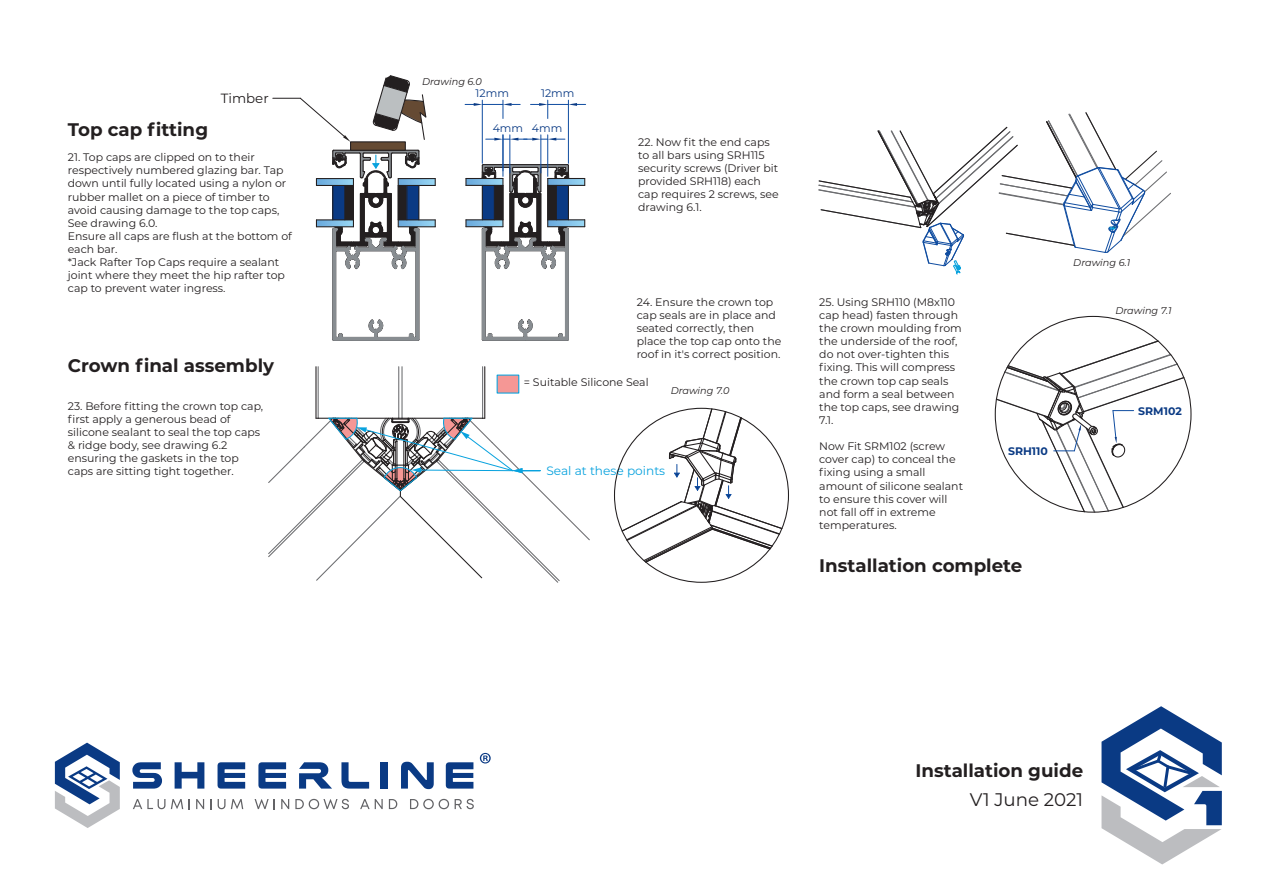
<style>
.page{position:relative;width:1263px;height:893px;background:#fff}
.page>*{position:absolute;margin:0;border:0;box-sizing:border-box;transform-origin:0 0}
.t1{font:700 18.15px "Montserrat";color:#231f20}
.t2{font:18.15px "Montserrat";color:#231f20}
.t3{font:13.35px "Montserrat";color:#231f20}
.t4{font:12.15px "Montserrat";color:#08a2de}
.t5{font:10.95px/13px "Montserrat";color:#231f20}
.t6{font:10.95px "Montserrat";color:#0a3a84}
.t7{font:700 10.95px "Montserrat";color:#0a3a84}
.t8{font:italic 9.75px "Montserrat";color:#231f20}
</style>
<div class="page">
<hr style="left:398px;top:367px;width:1px;height:51px;background:#6c6d70">
<hr style="left:401px;top:367px;width:2px;height:51px;background:#6c6d70">
<hr style="left:318px;top:367px;width:1px;height:51px;background:#6c6d70">
<hr style="left:482px;top:367px;width:1px;height:51px;background:#6c6d70">
<hr style="left:315px;top:367px;width:1px;height:51px;background:#231f20">
<hr style="left:484px;top:367px;width:1px;height:51px;background:#231f20">
<div style="left:497px;top:375px;width:22px;height:19px;background:#f59795"></div>
<svg style="left:268px;top:415px;width:322px;height:168px"></svg>
<svg style="left:465px;top:164px;width:120px;height:177px"></svg>
<hr style="left:547px;top:185px;width:1px;height:35px;background:#231f20">
<hr style="left:556px;top:185px;width:1px;height:35px;background:#231f20">
<hr style="left:568px;top:185px;width:1px;height:35px;background:#231f20">
<svg style="left:316px;top:149px;width:120px;height:192px"></svg>
<svg style="left:372px;top:75px;width:55px;height:65px"></svg>
<div style="left:350px;top:141px;width:56px;height:10px;background:#654a33;border:1px solid #231f20"></div>
<hr style="left:502px;top:135px;width:1px;height:41px;background:#0f4ca0">
<hr style="left:509px;top:135px;width:1px;height:38px;background:#0f4ca0">
<hr style="left:547px;top:135px;width:1px;height:41px;background:#0f4ca0">
<hr style="left:540px;top:135px;width:1px;height:38px;background:#0f4ca0">
<svg style="left:486px;top:138px;width:79px;height:3px"></svg>
<hr style="left:502px;top:135px;width:1px;height:36px;background:#0f4ca0">
<hr style="left:482px;top:100px;width:1px;height:63px;background:#0f4ca0">
<svg style="left:465px;top:100px;width:55px;height:18px"></svg>
<hr style="left:568px;top:100px;width:1px;height:63px;background:#0f4ca0">
<svg style="left:530px;top:100px;width:56px;height:18px"></svg>
<svg style="left:273px;top:97px;width:78px;height:45px"></svg>
<svg style="left:818px;top:112px;width:353px;height:163px"></svg>
<svg style="left:621px;top:408px;width:162px;height:156px"></svg>
<svg style="left:995px;top:340px;width:190px;height:173px"></svg>
<svg style="left:133px;top:799px;width:32px;height:10px"></svg>
<svg style="left:171px;top:799px;width:12px;height:10px"></svg>
<svg style="left:196px;top:799px;width:8px;height:10px"></svg>
<svg style="left:210px;top:799px;width:2px;height:10px"></svg>
<svg style="left:218px;top:799px;width:7px;height:10px"></svg>
<svg style="left:231px;top:799px;width:12px;height:10px"></svg>
<svg style="left:255px;top:799px;width:20px;height:10px"></svg>
<svg style="left:281px;top:799px;width:8px;height:10px"></svg>
<svg style="left:295px;top:799px;width:54px;height:10px"></svg>
<svg style="left:360px;top:799px;width:23px;height:10px"></svg>
<svg style="left:389px;top:799px;width:8px;height:10px"></svg>
<svg style="left:410px;top:799px;width:39px;height:10px"></svg>
<svg style="left:455px;top:799px;width:19px;height:10px"></svg>
<svg style="left:480px;top:753px;width:11px;height:10px"></svg>
<svg style="left:175px;top:762px;width:29px;height:27px"></svg>
<svg style="left:132px;top:762px;width:30px;height:27px"></svg>
<svg style="left:218px;top:762px;width:27px;height:27px"></svg>
<svg style="left:258px;top:762px;width:28px;height:27px"></svg>
<svg style="left:341px;top:762px;width:28px;height:27px"></svg>
<div style="left:381px;top:762px;width:7px;height:27px;background:#0a3a84"></div>
<svg style="left:401px;top:762px;width:33px;height:27px"></svg>
<svg style="left:446px;top:762px;width:27px;height:27px"></svg>
<svg style="left:299px;top:762px;width:33px;height:27px"></svg>
<svg style="left:55px;top:743px;width:65px;height:85px"></svg>
<svg style="left:1101px;top:706px;width:121px;height:158px"></svg>
<h1 class="t1" style="left:68px;top:116px;width:142px">Top cap fitting</h1>
<p class="t3" style="left:221px;top:89px;width:49px">Timber</p>
<p class="t5" style="left:68px;top:150px;width:226px">21. Top caps are clipped on to their respectively numbered glazing bar. Tap down until fully located using a nylon or rubber mallet on a piece of timber to avoid causing damage to the top caps,<br>See drawing 6.0.<br>Ensure all caps are flush at the bottom of each bar.<br>*Jack Rafter Top Caps require a sealant joint where they meet the hip rafter top cap to prevent water ingress.</p>
<h1 class="t1" style="left:68px;top:353px;width:208px">Crown final assembly</h1>
<p class="t5" style="left:68px;top:399px;width:197px">23. Before fitting the crown top cap, first apply a generous bead of silicone sealant to seal the top caps &amp; ridge body, see drawing 6.2 ensuring the gaskets in the top caps are sitting tight together.</p>
<p class="t8" style="left:422px;top:74px;width:61px">Drawing 6.0</p>
<p class="t6" style="left:476px;top:86px;width:35px">12mm</p>
<p class="t6" style="left:541px;top:86px;width:35px">12mm</p>
<p class="t6" style="left:493px;top:120px;width:71px">4mm 4mm</p>
<p class="t5" style="left:638px;top:135px;width:142px">22. Now fit the end caps to all bars using SRH115 security screws (Driver bit provided SRH118) each cap requires 2 screws, see drawing 6.1.</p>
<p class="t5" style="left:637px;top:295px;width:146px">24. Ensure the crown top cap seals are in place and seated correctly, then place the top cap onto the roof in it's correct position.</p>
<p class="t5" style="left:819px;top:295px;width:144px">25. Using SRH110 (M8x110 cap head) fasten through the crown moulding from the underside of the roof, do not over-tighten this fixing. This will compress the crown top cap seals and form a seal between the top caps, see drawing<br>7.1.</p>
<p class="t5" style="left:819px;top:439px;width:145px">Now Fit SRM102 (screw cover cap) to conceal the fixing using a small amount of silicone sealant to ensure this cover will not fall off in extreme temperatures.</p>
<p class="t5" style="left:524px;top:376px;width:126px">= Suitable Silicone Seal</p>
<p class="t8" style="left:671px;top:384px;width:60px">Drawing 7.0</p>
<p class="t4" style="left:546px;top:462px;width:120px">Seal at these points</p>
<p class="t7" style="left:1008px;top:443px;width:41px">SRH110</p>
<h1 class="t1" style="left:819px;top:552px;width:205px">Installation complete</h1>
<p class="t8" style="left:1073px;top:256px;width:58px">Drawing 6.1</p>
<p class="t8" style="left:1115px;top:304px;width:58px">Drawing 7.1</p>
<p class="t7" style="left:1138px;top:403px;width:45px">SRM102</p>
<h1 class="t1" style="left:915px;top:757px;width:169px">Installation guide</h1>
<h1 class="t2" style="left:970px;top:787px;width:115px">V1 June 2021</h1>
</div>
